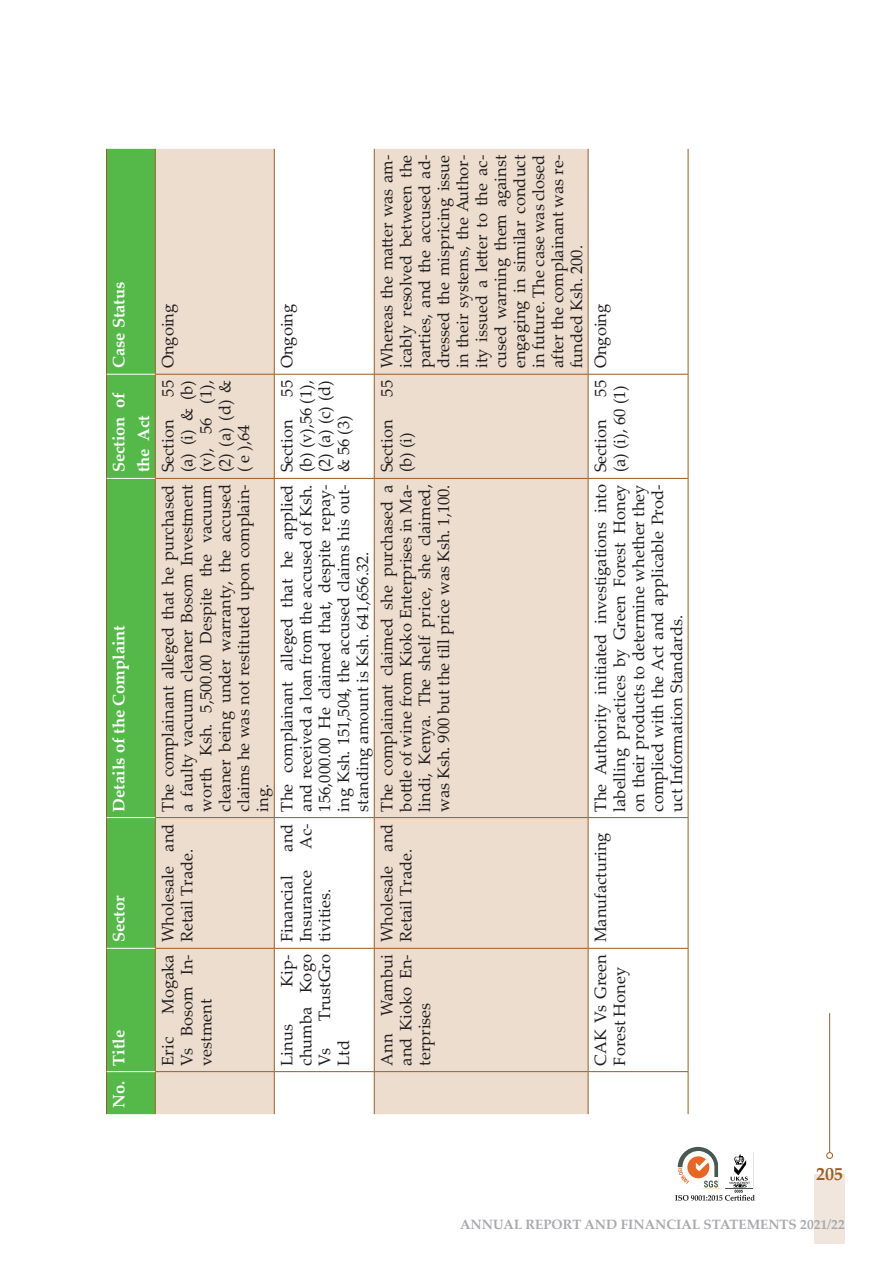
<style>
.page{position:relative;width:893px;height:1263px;background:#fff}
.page>*{position:absolute;margin:0;border:0;box-sizing:border-box;transform-origin:0 0}
.t1{font:700 18px "Palatino Linotype";color:#9d5d23}
.t2{font:16.5px/18.9px "Palatino Linotype";color:#231f20;text-align:justify}
.Heading_1{font:700 16.5px/24.8px "Palatino Linotype";color:#fff}
.t3{font:700 13.5px "Palatino Linotype";color:#a8a9ad}
</style>
<div class="page">
<div style="left:814px;top:1174px;width:31px;height:69px;background:#f0e6de"></div>
<svg style="left:675px;top:1147px;width:80px;height:54px"></svg>
<hr style="left:829px;top:1013px;width:1px;height:139px;background:#9d5c23">
<div style="left:826px;top:1152px;width:7px;height:7px;border:1px solid #9d5c23;border-radius:50%"></div>
<div style="left:107px;top:149px;width:48px;height:965px;background:#54b948"></div>
<svg style="left:156px;top:149px;width:432px;height:965px;fill:#ecddce"></svg>
<hr style="left:156px;top:1071px;width:118px;height:1px;background:#9d5c23">
<hr style="left:156px;top:948px;width:118px;height:1px;background:#9d5c23">
<hr style="left:156px;top:817px;width:118px;height:1px;background:#9d5c23">
<hr style="left:156px;top:478px;width:118px;height:1px;background:#9d5c23">
<hr style="left:156px;top:374px;width:118px;height:1px;background:#9d5c23">
<hr style="left:274px;top:1071px;width:1px;height:43px;background:#9d5c23">
<hr style="left:274px;top:948px;width:1px;height:123px;background:#9d5c23">
<hr style="left:274px;top:1071px;width:100px;height:1px;background:#9d5c23">
<hr style="left:274px;top:817px;width:1px;height:131px;background:#9d5c23">
<hr style="left:274px;top:948px;width:100px;height:1px;background:#9d5c23">
<hr style="left:274px;top:478px;width:1px;height:339px;background:#9d5c23">
<hr style="left:274px;top:817px;width:100px;height:1px;background:#9d5c23">
<hr style="left:274px;top:374px;width:1px;height:104px;background:#9d5c23">
<hr style="left:274px;top:478px;width:100px;height:1px;background:#9d5c23">
<hr style="left:274px;top:149px;width:1px;height:225px;background:#9d5c23">
<hr style="left:274px;top:374px;width:100px;height:1px;background:#9d5c23">
<hr style="left:374px;top:1071px;width:1px;height:43px;background:#9d5c23">
<hr style="left:374px;top:948px;width:1px;height:123px;background:#9d5c23">
<hr style="left:374px;top:1071px;width:214px;height:1px;background:#9d5c23">
<hr style="left:374px;top:817px;width:1px;height:131px;background:#9d5c23">
<hr style="left:374px;top:948px;width:214px;height:1px;background:#9d5c23">
<hr style="left:374px;top:478px;width:1px;height:339px;background:#9d5c23">
<hr style="left:374px;top:817px;width:214px;height:1px;background:#9d5c23">
<hr style="left:374px;top:374px;width:1px;height:104px;background:#9d5c23">
<hr style="left:374px;top:478px;width:214px;height:1px;background:#9d5c23">
<hr style="left:374px;top:149px;width:1px;height:225px;background:#9d5c23">
<hr style="left:374px;top:374px;width:214px;height:1px;background:#9d5c23">
<hr style="left:588px;top:1071px;width:1px;height:43px;background:#9d5c23">
<hr style="left:588px;top:948px;width:1px;height:123px;background:#9d5c23">
<hr style="left:588px;top:1071px;width:100px;height:1px;background:#9d5c23">
<hr style="left:588px;top:817px;width:1px;height:131px;background:#9d5c23">
<hr style="left:588px;top:948px;width:100px;height:1px;background:#9d5c23">
<hr style="left:588px;top:478px;width:1px;height:339px;background:#9d5c23">
<hr style="left:588px;top:817px;width:100px;height:1px;background:#9d5c23">
<hr style="left:588px;top:374px;width:1px;height:104px;background:#9d5c23">
<hr style="left:588px;top:478px;width:100px;height:1px;background:#9d5c23">
<hr style="left:588px;top:149px;width:1px;height:225px;background:#9d5c23">
<hr style="left:588px;top:374px;width:100px;height:1px;background:#9d5c23">
<hr style="left:688px;top:1071px;width:1px;height:43px;background:#9d5c23">
<hr style="left:688px;top:948px;width:1px;height:123px;background:#9d5c23">
<hr style="left:688px;top:817px;width:1px;height:131px;background:#9d5c23">
<hr style="left:688px;top:478px;width:1px;height:339px;background:#9d5c23">
<hr style="left:688px;top:374px;width:1px;height:104px;background:#9d5c23">
<hr style="left:688px;top:149px;width:1px;height:225px;background:#9d5c23">
<hr style="left:106px;top:1071px;width:1px;height:43px;background:#9d5c23">
<hr style="left:106px;top:948px;width:1px;height:123px;background:#9d5c23">
<hr style="left:106px;top:817px;width:1px;height:131px;background:#9d5c23">
<hr style="left:106px;top:478px;width:1px;height:339px;background:#9d5c23">
<hr style="left:106px;top:374px;width:1px;height:104px;background:#9d5c23">
<hr style="left:106px;top:149px;width:1px;height:225px;background:#9d5c23">
<hr style="left:155px;top:1071px;width:1px;height:43px;background:#9d5c23">
<hr style="left:155px;top:948px;width:1px;height:123px;background:#9d5c23">
<hr style="left:155px;top:817px;width:1px;height:131px;background:#9d5c23">
<hr style="left:155px;top:478px;width:1px;height:339px;background:#9d5c23">
<hr style="left:155px;top:374px;width:1px;height:104px;background:#9d5c23">
<hr style="left:155px;top:149px;width:1px;height:225px;background:#9d5c23">
<hr style="left:107px;top:1071px;width:48px;height:1px;background:#fff">
<hr style="left:107px;top:948px;width:48px;height:1px;background:#fff">
<hr style="left:107px;top:817px;width:48px;height:1px;background:#fff">
<hr style="left:107px;top:478px;width:48px;height:1px;background:#fff">
<hr style="left:107px;top:374px;width:48px;height:1px;background:#fff">
<p class="Heading_1" style="left:106px;top:368px;width:88px;rotate:-90deg">Case Status</p>
<p class="Heading_1" style="left:106px;top:472px;width:81px;rotate:-90deg">Section of the Act</p>
<p class="Heading_1" style="left:106px;top:811px;width:188px;rotate:-90deg">Details of the Complaint</p>
<p class="Heading_1" style="left:106px;top:942px;width:48px;rotate:-90deg">Sector</p>
<p class="Heading_1" style="left:106px;top:1065px;width:37px;rotate:-90deg">Title</p>
<p class="Heading_1" style="left:106px;top:1108px;width:29px;rotate:-90deg">No.</p>
<p class="t2" style="left:158px;top:368px;width:66px;rotate:-90deg">Ongoing</p>
<p class="t2" style="left:158px;top:472px;width:94px;text-indent:76px;rotate:-90deg">55 (a) (i) &amp; (b) (v), 56 (1), (2) (a) (d) &amp; ( e ),64</p>
<p class="t2" style="left:158px;top:472px;width:54px;rotate:-90deg">Section</p>
<p class="t2" style="left:277px;top:368px;width:66px;rotate:-90deg">Ongoing</p>
<p class="t2" style="left:277px;top:472px;width:94px;text-indent:76px;rotate:-90deg">55 (b) (v),56 (1), (2) (a) (c) (d) &amp; 56 (3)</p>
<p class="t2" style="left:277px;top:472px;width:54px;rotate:-90deg">Section</p>
<p class="t2" style="left:377px;top:368px;width:215px;rotate:-90deg">Whereas the matter was am&shy;icably resolved between the parties, and the accused ad&shy;dressed the mispricing issue in their systems, the Author&shy;ity issued a letter to the ac&shy;cused warning them against engaging in similar conduct in future. The case was closed after the complainant was re&shy;funded Ksh. 200.</p>
<p class="t2" style="left:377px;top:397px;width:18px;rotate:-90deg">55</p>
<p class="t2" style="left:377px;top:472px;width:54px;rotate:-90deg">Section</p>
<p class="t2" style="left:396px;top:472px;width:42px;rotate:-90deg">(b) (i)</p>
<p class="t2" style="left:158px;top:811px;width:329px;rotate:-90deg">The complainant alleged that he purchased a faulty vacuum cleaner Bosom Investment worth Ksh. 5,500.00 Despite the vacuum cleaner being under warranty, the accused claims he was not restituted upon complain&shy;ing.</p>
<p class="t2" style="left:377px;top:811px;width:329px;rotate:-90deg">The complainant claimed she purchased a bottle of wine from Kioko Enterprises in Ma&shy;lindi, Kenya. The shelf price, she claimed, was Ksh. 900 but the till price was Ksh. 1,100.</p>
<p class="t2" style="left:277px;top:811px;width:329px;rotate:-90deg">The complainant alleged that he applied and received a loan from the accused of Ksh.<br>156,000.00 He claimed that, despite repay&shy;ing Ksh. 151,504, the accused claims his out&shy;standing amount is Ksh. 641,656.32.</p>
<p class="t2" style="left:158px;top:942px;width:120px;rotate:-90deg">Wholesale and<br>Retail Trade.</p>
<p class="t2" style="left:158px;top:1065px;width:113px;text-indent:52px;rotate:-90deg">Mogaka Vs Bosom In&shy;vestment</p>
<p class="t2" style="left:158px;top:1065px;width:30px;rotate:-90deg">Eric</p>
<p class="t2" style="left:296px;top:849px;width:27px;rotate:-90deg">Ac-</p>
<p class="t2" style="left:277px;top:851px;width:29px;rotate:-90deg">and</p>
<p class="t2" style="left:296px;top:942px;width:73px;rotate:-90deg">Insurance</p>
<p class="t2" style="left:277px;top:942px;width:68px;rotate:-90deg">Financial</p>
<p class="t2" style="left:315px;top:942px;width:55px;rotate:-90deg">tivities.</p>
<p class="t2" style="left:277px;top:1065px;width:113px;text-indent:79px;rotate:-90deg">Kip&shy;chumba Kogo Vs</p>
<p class="t2" style="left:315px;top:1021px;width:69px;rotate:-90deg">TrustGro</p>
<p class="t2" style="left:277px;top:1065px;width:43px;rotate:-90deg">Linus</p>
<p class="t2" style="left:334px;top:1065px;width:27px;rotate:-90deg">Ltd</p>
<p class="t2" style="left:377px;top:942px;width:120px;rotate:-90deg">Wholesale and<br>Retail Trade.</p>
<p class="t2" style="left:377px;top:1065px;width:113px;rotate:-90deg">Ann Wambui and Kioko En&shy;terprises</p>
<p class="t2" style="left:590px;top:368px;width:66px;rotate:-90deg">Ongoing</p>
<p class="t2" style="left:590px;top:472px;width:94px;text-align:right;rotate:-90deg">55<br>(a) (i), 60 (1)</p>
<p class="t2" style="left:590px;top:472px;width:54px;rotate:-90deg">Section</p>
<p class="t2" style="left:590px;top:811px;width:329px;rotate:-90deg">The Authority initiated investigations into labelling practices by Green Forest Honey on their products to determine whether they complied with the Act and applicable Prod&shy;uct Information Standards.</p>
<p class="t2" style="left:590px;top:942px;width:111px;rotate:-90deg">Manufacturing</p>
<p class="t2" style="left:590px;top:1065px;width:113px;rotate:-90deg">CAK Vs Green<br>Forest Honey</p>
<p class="t1" style="left:816px;top:1161px;width:28px">205</p>
<p class="t3" style="left:460px;top:1214px;width:386px">ANNUAL REPORT AND FINANCIAL STATEMENTS 2021/22</p>
</div>
